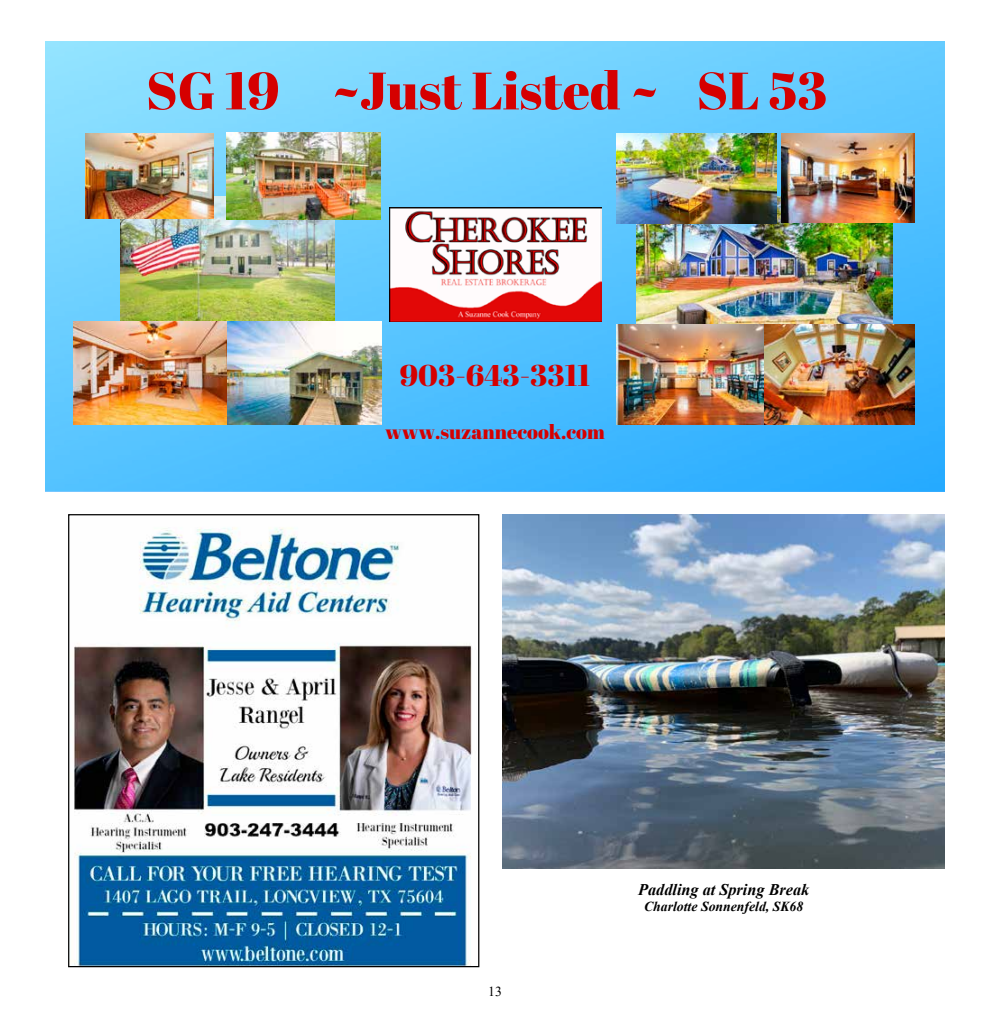
<style>
.page{position:relative;width:990px;height:1035px;background:#fff}
.page>*{position:absolute;margin:0;border:0;box-sizing:border-box;transform-origin:0 0}
.t1{font:52.5px "Abril Fatface";color:#d50000}
.t2{font:30px "Abril Fatface";color:#d50000}
.t3{font:20px "Abril Fatface";color:#d50000}
.t4{font:italic 700 16.25px "Times New Roman";color:#000}
.t5{font:italic 700 13.75px "Times New Roman";color:#000}
.t6{font:13.75px "Times New Roman";color:#000}
</style>
<div class="page">
<img style="left:45px;top:41px;width:900px;height:450px">
<img style="left:637px;top:197px;width:256px;height:127px">
<img style="left:616px;top:134px;width:161px;height:90px">
<img style="left:616px;top:324px;width:299px;height:101px">
<img style="left:782px;top:134px;width:132px;height:89px">
<img style="left:120px;top:197px;width:214px;height:124px">
<img style="left:226px;top:133px;width:154px;height:86px">
<img style="left:389px;top:207px;width:212px;height:115px">
<img style="left:73px;top:321px;width:308px;height:104px">
<img style="left:86px;top:134px;width:127px;height:85px">
<img style="left:73px;top:527px;width:399px;height:438px">
<img style="left:502px;top:514px;width:443px;height:354px">
<h1 class="t1" style="left:332px;top:54px;width:328px">~Just Listed ~</h1>
<h1 class="t1" style="left:146px;top:54px;width:135px">SG 19</h1>
<h1 class="t1" style="left:697px;top:54px;width:132px">SL 53</h1>
<h2 class="t2" style="left:400px;top:354px;width:192px">903-643-3311</h2>
<h3 class="t3" style="left:385px;top:418px;width:221px">www.suzannecook.com</h3>
<p class="t6" style="left:488px;top:982px;width:15px">13</p>
<p class="t4" style="left:638px;top:878px;width:173px">Paddling at Spring Break</p>
<p class="t5" style="left:644px;top:897px;width:161px">Charlotte Sonnenfeld, SK68</p>
</div>
